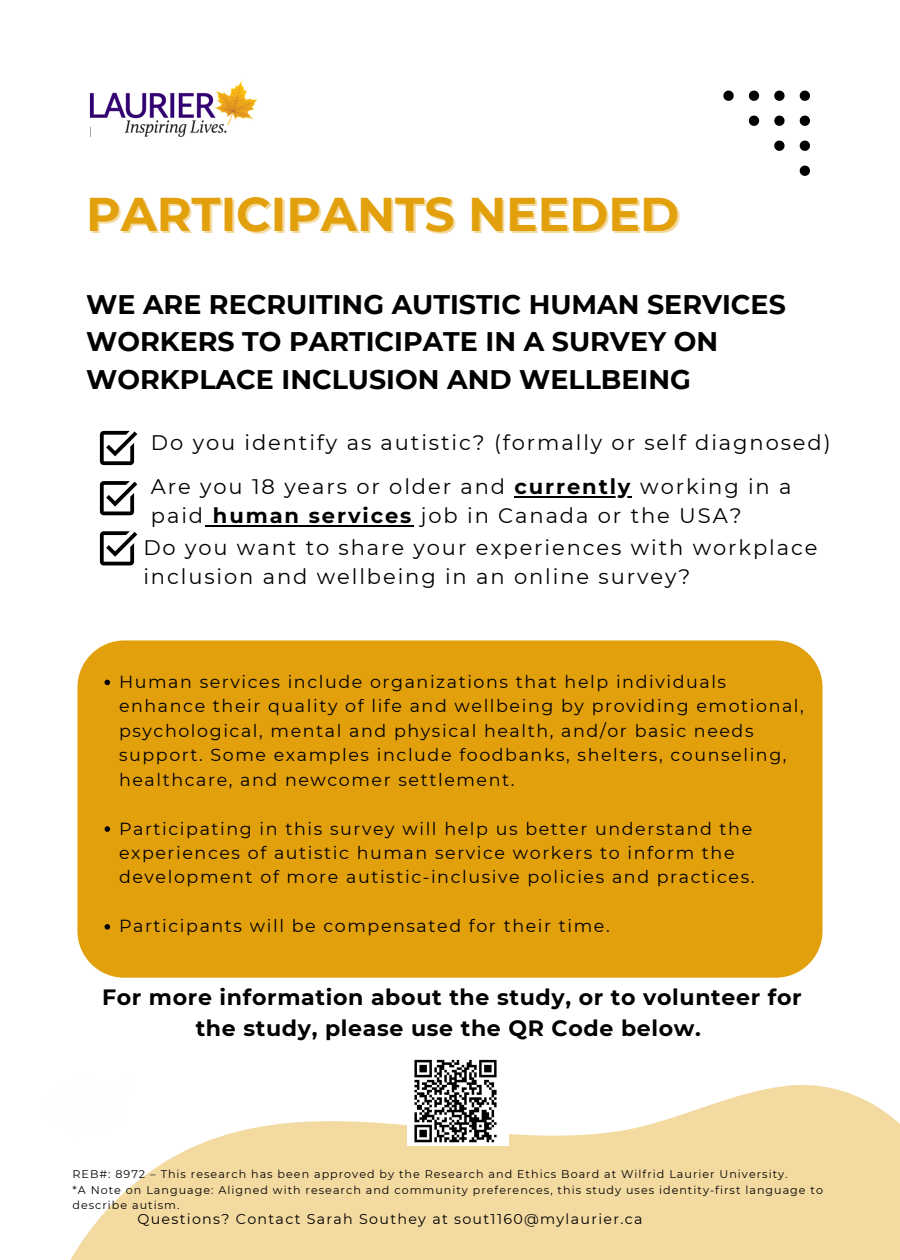
<style>
.page{position:relative;width:900px;height:1260px;background:#fff}
.page>*{position:absolute;margin:0;border:0;box-sizing:border-box;transform-origin:0 0}
.t1{font:700 47.25px "Montserrat";color:#e2a00d}
.t2{font:700 26.88px/37.5px "Montserrat";color:#000}
.t3{font:700 22.06px/30.5px "Montserrat";letter-spacing:.03em;color:#000;text-align:center}
.t4{font:21.06px/29.1px "Montserrat";letter-spacing:.09em;color:#000}
.t5{font:17.5px/24.4px "Montserrat";letter-spacing:.09em;color:#000}
.t6{font:14.25px "Montserrat";letter-spacing:.09em;color:#000}
.t7{font:11.12px/15.5px "Montserrat";letter-spacing:.09em;color:#000}
.s1{font-weight:700}
</style>
<div class="page">
<svg style="left:100px;top:431px;width:37px;height:34px"></svg>
<svg style="left:100px;top:481px;width:37px;height:34px"></svg>
<div style="left:77px;top:640px;width:746px;height:338px;background:#e2a00d;border-radius:47px"></div>
<svg style="left:723px;top:91px;width:11px;height:10px"></svg>
<svg style="left:749px;top:91px;width:10px;height:10px"></svg>
<svg style="left:774px;top:91px;width:11px;height:10px"></svg>
<svg style="left:800px;top:91px;width:10px;height:10px"></svg>
<svg style="left:749px;top:116px;width:10px;height:10px"></svg>
<svg style="left:774px;top:116px;width:11px;height:10px"></svg>
<svg style="left:800px;top:116px;width:10px;height:10px"></svg>
<svg style="left:774px;top:141px;width:11px;height:10px"></svg>
<svg style="left:800px;top:141px;width:10px;height:10px"></svg>
<svg style="left:800px;top:166px;width:10px;height:10px"></svg>
<svg style="left:70px;top:1085px;width:830px;height:175px;fill:#f3daa1"></svg>
<img style="left:89px;top:80px;width:167px;height:57px">
<svg style="left:100px;top:531px;width:37px;height:34px"></svg>
<svg style="left:70px;top:1085px;width:65px;height:51px"></svg>
<img style="left:408px;top:1059px;width:101px;height:86px">
<hr style="left:514px;top:496px;width:118px;height:2px;background:#000">
<hr style="left:205px;top:525px;width:208px;height:2px;background:#000">
<svg style="left:105px;top:680px;width:5px;height:5px"></svg>
<svg style="left:105px;top:826px;width:5px;height:6px"></svg>
<svg style="left:105px;top:924px;width:5px;height:6px"></svg>
<p class="t1" style="left:86px;top:185px;width:595px">PARTICIPANTS NEEDED</p>
<h2 class="t2" style="left:86px;top:286px;width:701px">WE ARE RECRUITING AUTISTIC HUMAN SERVICES<br>WORKERS TO PARTICIPATE IN A SURVEY ON<br>WORKPLACE INCLUSION AND WELLBEING</h2>
<p class="t4" style="left:151px;top:428px;width:681px">Do you identify as autistic? (formally or self diagnosed)</p>
<p class="t4" style="left:151px;top:472px;width:642px">Are you 18 years or older and <span class="s1">currently</span> working in a</p>
<h1 class="t4" style="left:151px;top:501px;width:592px">paid <span class="s1">human services</span> job in Canada or the USA?</h1>
<h3 class="t4" style="left:143px;top:533px;width:676px">Do you want to share your experiences with workplace inclusion and wellbeing in an online survey?</h3>
<p class="t5" style="left:119px;top:669px;width:686px">Human services include organizations that help individuals enhance their quality of life and wellbeing by providing emotional, psychological, mental and physical health, and/or basic needs support. Some examples include foodbanks, shelters, counseling, healthcare, and newcomer settlement.</p>
<p class="t5" style="left:119px;top:816px;width:637px">Participating in this survey will help us better understand the experiences of autistic human service workers to inform the development of more autistic-inclusive policies and practices.</p>
<p class="t5" style="left:119px;top:914px;width:492px">Participants will be compensated for their time.</p>
<p class="t3" style="left:102px;top:982px;width:701px">For more information about the study, or to volunteer for the study, please use the QR Code below.</p>
<h4 class="t7" style="left:73px;top:1167px;width:717px">REB#: 8972 – This research has been approved by the Research and Ethics Board at Wilfrid Laurier University.</h4>
<h4 class="t7" style="left:73px;top:1182px;width:752px">*A Note on Language: Aligned with research and community preferences, this study uses identity-first language to describe autism.</h4>
<p class="t6" style="left:138px;top:1211px;width:506px">Questions? Contact Sarah Southey at sout1160@mylaurier.ca</p>
</div>
